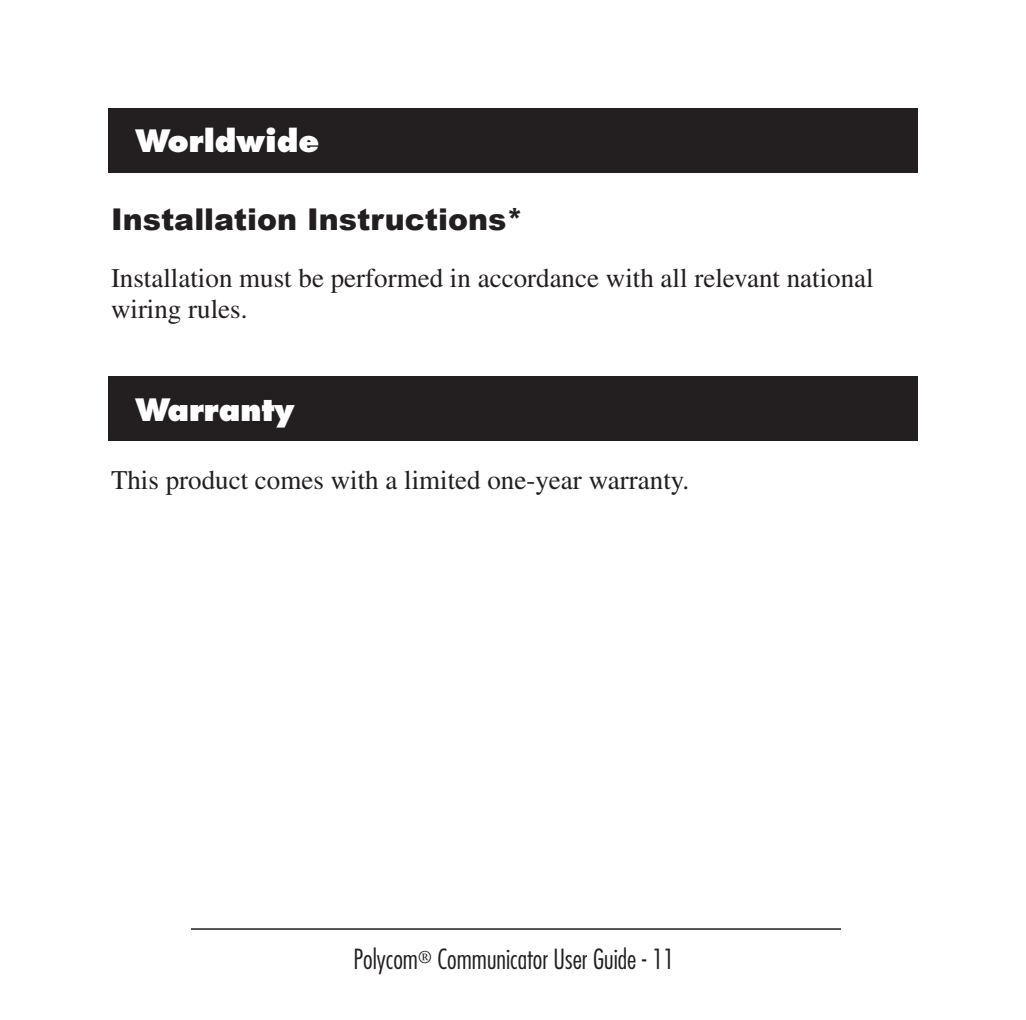
<style>
.page{position:relative;width:1026px;height:1020px;background:#fff}
.page>*{position:absolute;margin:0;border:0;box-sizing:border-box;transform-origin:0 0}
.t1{font:900 30px "Arial";color:#231f20}
.t2{font:800 30px "Futura";color:#fff}
.t3{font:27px/31.5px "Times";color:#231f20}
.t4{font:300 condensed 27px "Futura";color:#231f20}
</style>
<div class="page">
<hr style="left:191px;top:928px;width:650px;height:2px;background:#231f20">
<div style="left:108px;top:377px;width:810px;height:64px;background:#231f20"></div>
<div style="left:108px;top:108px;width:810px;height:64px;background:#231f20"></div>
<p class="t2" style="left:135px;top:122px;width:186px">Worldwide</p>
<p class="t1" style="left:111px;top:197px;width:414px">Installation Instructions*</p>
<p class="t3" style="left:111px;top:262px;width:764px">Installation must be performed in accordance with all relevant national wiring rules.</p>
<p class="t2" style="left:135px;top:391px;width:161px">Warranty</p>
<p class="t3" style="left:111px;top:464px;width:580px">This product comes with a limited one-year warranty.</p>
<p class="t4" style="left:354px;top:943px;width:322px">Polycom<sup>®</sup> Communicator User Guide - 11</p>
</div>
